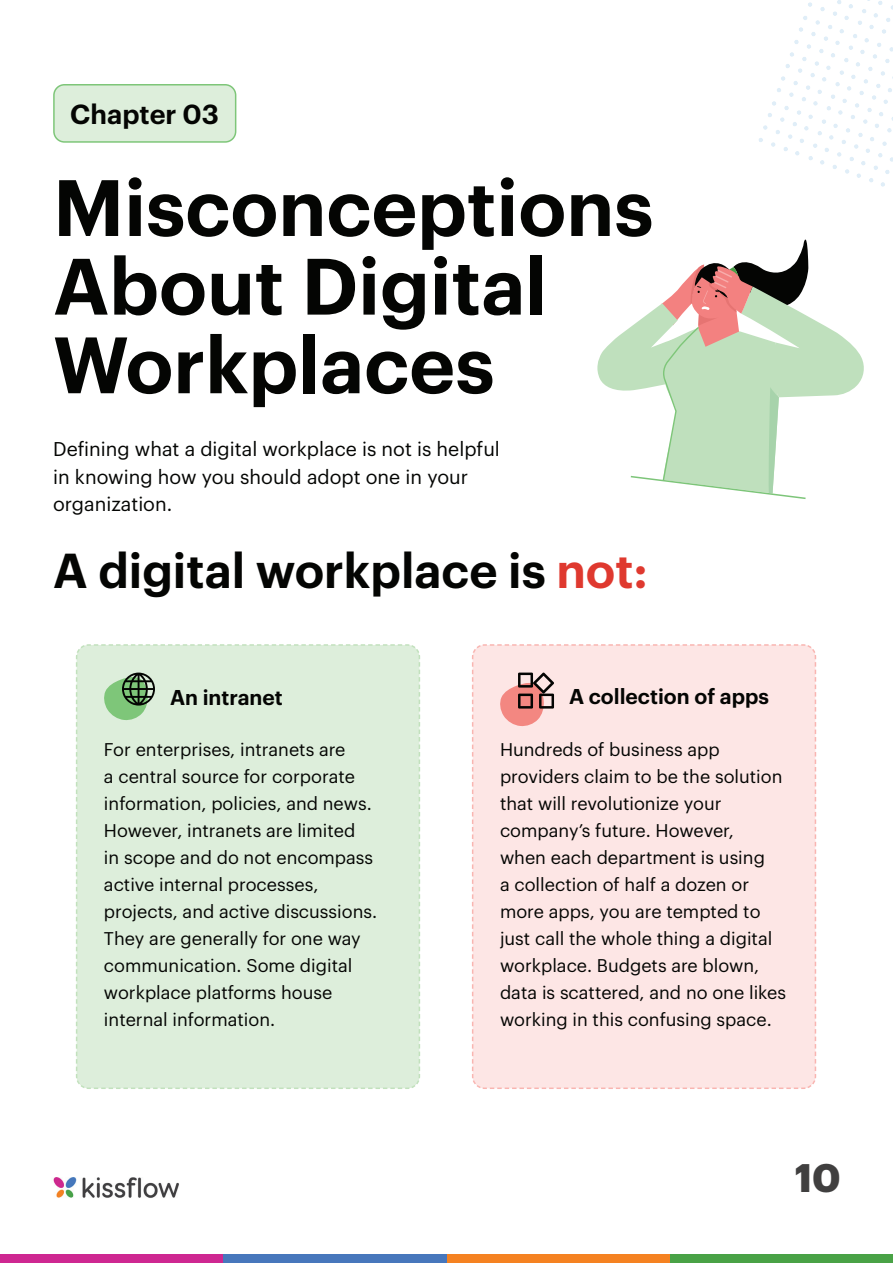
<style>
.page{position:relative;width:893px;height:1263px;background:#fff}
.page>*{position:absolute;margin:0;border:0;box-sizing:border-box;transform-origin:0 0}
.t1{font:600 78px/78.6px "Graphik";color:#040503}
.t2{font:600 48px "Graphik";color:#040503}
.t3{font:700 39px "Graphik";color:#403f3f}
.t4{font:600 27px "Graphik";color:#040503}
.t5{font:600 21px "Graphik";color:#040503}
.t6{font:19.5px/27px "Graphik";color:#040503}
.t7{font:18px/27px "Graphik";color:#040503}
.s1{color:#df392f}
</style>
<div class="page">
<div style="left:670px;top:1254px;width:223px;height:9px;background:#49a246"></div>
<div style="left:0;top:1254px;width:223px;height:9px;background:#ce2791"></div>
<div style="left:446px;top:1254px;width:224px;height:9px;background:#f58221"></div>
<div style="left:223px;top:1254px;width:223px;height:9px;background:#4777bc"></div>
<div style="left:76px;top:644px;width:345px;height:445px;background:#ddeedb"></div>
<div style="left:472px;top:644px;width:345px;height:445px;background:#fde6e5"></div>
<svg style="left:597px;top:239px;width:267px;height:260px"></svg>
<svg style="left:103px;top:672px;width:52px;height:49px;background:#88af85"></svg>
<svg style="left:499px;top:672px;width:55px;height:55px;background:#cf9995"></svg>
<svg style="left:881px;top:182px;width:4px;height:5px"></svg>
<svg style="left:869px;top:178px;width:5px;height:4px"></svg>
<svg style="left:857px;top:173px;width:4px;height:5px"></svg>
<svg style="left:845px;top:169px;width:4px;height:5px"></svg>
<svg style="left:832px;top:165px;width:5px;height:4px"></svg>
<svg style="left:820px;top:160px;width:5px;height:5px"></svg>
<svg style="left:808px;top:156px;width:5px;height:4px"></svg>
<svg style="left:795px;top:151px;width:5px;height:5px"></svg>
<svg style="left:784px;top:147px;width:4px;height:4px"></svg>
<svg style="left:771px;top:142px;width:5px;height:5px"></svg>
<svg style="left:759px;top:138px;width:4px;height:4px"></svg>
<svg style="left:885px;top:170px;width:5px;height:4px"></svg>
<svg style="left:874px;top:165px;width:4px;height:5px"></svg>
<svg style="left:861px;top:161px;width:5px;height:4px"></svg>
<svg style="left:850px;top:157px;width:4px;height:4px"></svg>
<svg style="left:837px;top:152px;width:5px;height:5px"></svg>
<svg style="left:825px;top:148px;width:4px;height:4px"></svg>
<svg style="left:813px;top:143px;width:4px;height:5px"></svg>
<svg style="left:800px;top:139px;width:4px;height:4px"></svg>
<svg style="left:788px;top:134px;width:5px;height:5px"></svg>
<svg style="left:776px;top:130px;width:4px;height:4px"></svg>
<svg style="left:763px;top:125px;width:5px;height:5px"></svg>
<svg style="left:890px;top:157px;width:3px;height:5px"></svg>
<svg style="left:878px;top:153px;width:5px;height:5px"></svg>
<svg style="left:866px;top:148px;width:4px;height:5px"></svg>
<svg style="left:854px;top:144px;width:5px;height:5px"></svg>
<svg style="left:842px;top:140px;width:4px;height:4px"></svg>
<svg style="left:829px;top:135px;width:5px;height:5px"></svg>
<svg style="left:818px;top:131px;width:4px;height:4px"></svg>
<svg style="left:804px;top:126px;width:5px;height:5px"></svg>
<svg style="left:793px;top:122px;width:4px;height:4px"></svg>
<svg style="left:780px;top:117px;width:5px;height:5px"></svg>
<svg style="left:768px;top:113px;width:4px;height:4px"></svg>
<svg style="left:882px;top:141px;width:5px;height:5px"></svg>
<svg style="left:870px;top:137px;width:4px;height:4px"></svg>
<svg style="left:858px;top:133px;width:5px;height:4px"></svg>
<svg style="left:846px;top:128px;width:4px;height:5px"></svg>
<svg style="left:833px;top:124px;width:5px;height:4px"></svg>
<svg style="left:822px;top:119px;width:4px;height:5px"></svg>
<svg style="left:808px;top:114px;width:5px;height:5px"></svg>
<svg style="left:797px;top:110px;width:4px;height:5px"></svg>
<svg style="left:784px;top:106px;width:5px;height:4px"></svg>
<svg style="left:772px;top:101px;width:4px;height:5px"></svg>
<svg style="left:887px;top:128px;width:5px;height:5px"></svg>
<svg style="left:875px;top:124px;width:4px;height:4px"></svg>
<svg style="left:863px;top:119px;width:5px;height:5px"></svg>
<svg style="left:851px;top:115px;width:4px;height:4px"></svg>
<svg style="left:838px;top:110px;width:5px;height:5px"></svg>
<svg style="left:827px;top:106px;width:4px;height:5px"></svg>
<svg style="left:813px;top:101px;width:5px;height:5px"></svg>
<svg style="left:802px;top:97px;width:4px;height:4px"></svg>
<svg style="left:789px;top:92px;width:5px;height:5px"></svg>
<svg style="left:777px;top:88px;width:4px;height:4px"></svg>
<svg style="left:879px;top:112px;width:4px;height:4px"></svg>
<svg style="left:867px;top:108px;width:5px;height:4px"></svg>
<svg style="left:855px;top:103px;width:4px;height:5px"></svg>
<svg style="left:842px;top:99px;width:5px;height:4px"></svg>
<svg style="left:831px;top:94px;width:4px;height:5px"></svg>
<svg style="left:817px;top:90px;width:5px;height:4px"></svg>
<svg style="left:806px;top:85px;width:4px;height:5px"></svg>
<svg style="left:793px;top:81px;width:5px;height:4px"></svg>
<svg style="left:781px;top:76px;width:4px;height:5px"></svg>
<svg style="left:883px;top:99px;width:5px;height:5px"></svg>
<svg style="left:872px;top:95px;width:4px;height:5px"></svg>
<svg style="left:859px;top:91px;width:5px;height:4px"></svg>
<svg style="left:847px;top:86px;width:4px;height:5px"></svg>
<svg style="left:835px;top:82px;width:5px;height:5px"></svg>
<svg style="left:822px;top:77px;width:5px;height:5px"></svg>
<svg style="left:810px;top:73px;width:5px;height:4px"></svg>
<svg style="left:798px;top:68px;width:4px;height:5px"></svg>
<svg style="left:785px;top:64px;width:5px;height:4px"></svg>
<svg style="left:888px;top:88px;width:4px;height:4px"></svg>
<svg style="left:876px;top:84px;width:5px;height:4px"></svg>
<svg style="left:864px;top:79px;width:4px;height:5px"></svg>
<svg style="left:851px;top:75px;width:5px;height:4px"></svg>
<svg style="left:840px;top:70px;width:4px;height:5px"></svg>
<svg style="left:826px;top:65px;width:5px;height:5px"></svg>
<svg style="left:815px;top:61px;width:4px;height:5px"></svg>
<svg style="left:802px;top:57px;width:5px;height:4px"></svg>
<svg style="left:790px;top:52px;width:4px;height:5px"></svg>
<svg style="left:881px;top:71px;width:4px;height:5px"></svg>
<svg style="left:868px;top:67px;width:5px;height:4px"></svg>
<svg style="left:856px;top:62px;width:4px;height:5px"></svg>
<svg style="left:844px;top:58px;width:5px;height:4px"></svg>
<svg style="left:831px;top:53px;width:4px;height:5px"></svg>
<svg style="left:819px;top:49px;width:5px;height:4px"></svg>
<svg style="left:807px;top:44px;width:4px;height:5px"></svg>
<svg style="left:794px;top:40px;width:5px;height:4px"></svg>
<svg style="left:885px;top:59px;width:5px;height:4px"></svg>
<svg style="left:873px;top:54px;width:4px;height:5px"></svg>
<svg style="left:860px;top:50px;width:5px;height:4px"></svg>
<svg style="left:849px;top:45px;width:4px;height:5px"></svg>
<svg style="left:835px;top:41px;width:5px;height:4px"></svg>
<svg style="left:824px;top:36px;width:4px;height:5px"></svg>
<svg style="left:811px;top:32px;width:5px;height:4px"></svg>
<svg style="left:799px;top:27px;width:4px;height:5px"></svg>
<svg style="left:889px;top:47px;width:4px;height:5px"></svg>
<svg style="left:877px;top:43px;width:4px;height:4px"></svg>
<svg style="left:864px;top:38px;width:5px;height:5px"></svg>
<svg style="left:853px;top:34px;width:4px;height:4px"></svg>
<svg style="left:839px;top:29px;width:5px;height:5px"></svg>
<svg style="left:828px;top:25px;width:4px;height:4px"></svg>
<svg style="left:815px;top:20px;width:5px;height:5px"></svg>
<svg style="left:803px;top:16px;width:4px;height:4px"></svg>
<svg style="left:882px;top:29px;width:4px;height:5px"></svg>
<svg style="left:869px;top:25px;width:5px;height:4px"></svg>
<svg style="left:858px;top:21px;width:4px;height:4px"></svg>
<svg style="left:844px;top:16px;width:5px;height:4px"></svg>
<svg style="left:833px;top:11px;width:4px;height:5px"></svg>
<svg style="left:820px;top:7px;width:5px;height:4px"></svg>
<svg style="left:808px;top:2px;width:4px;height:5px"></svg>
<svg style="left:886px;top:18px;width:4px;height:4px"></svg>
<svg style="left:873px;top:13px;width:5px;height:5px"></svg>
<svg style="left:862px;top:9px;width:4px;height:4px"></svg>
<svg style="left:849px;top:4px;width:4px;height:5px"></svg>
<svg style="left:837px;top:0;width:4px;height:4px"></svg>
<svg style="left:878px;top:1px;width:5px;height:4px"></svg>
<div style="left:54px;top:85px;width:182px;height:57px;background:#ddeedb;border-radius:10px"></div>
<div style="left:53px;top:84px;width:183px;height:59px;border:2px solid #7ec679;border-radius:10px"></div>
<img style="left:53px;top:1177px;width:126px;height:21px">
<h3 class="t4" style="left:70px;top:93px;width:150px">Chapter 03</h3>
<h1 class="t1" style="left:53px;top:162px;width:602px">Misconceptions<br>About Digital<br>Workplaces</h1>
<p class="t6" style="left:53px;top:434px;width:448px">Defining what a digital workplace is not is helpful in knowing how you should adopt one in your organization.</p>
<h2 class="t2" style="left:53px;top:534px;width:596px">A digital workplace is <span class="s1">not:</span></h2>
<p class="t5" style="left:170px;top:681px;width:114px">An intranet</p>
<p class="t5" style="left:569px;top:680px;width:201px">A collection of apps</p>
<p class="t7" style="left:104px;top:734px;width:275px">For enterprises, intranets are<br>a central source for corporate information, policies, and news.<br>However, intranets are limited<br>in scope and do not encompass active internal processes, projects, and active discussions.<br>They are generally for one way communication. Some digital workplace platforms house internal information.</p>
<p class="t7" style="left:500px;top:734px;width:288px">Hundreds of business app providers claim to be the solution that will revolutionize your company’s future. However,<br>when each department is using<br>a collection of half a dozen or more apps, you are tempted to just call the whole thing a digital workplace. Budgets are blown, data is scattered, and no one likes working in this confusing space.</p>
<h3 class="t3" style="left:795px;top:1147px;width:48px">10</h3>
</div>
